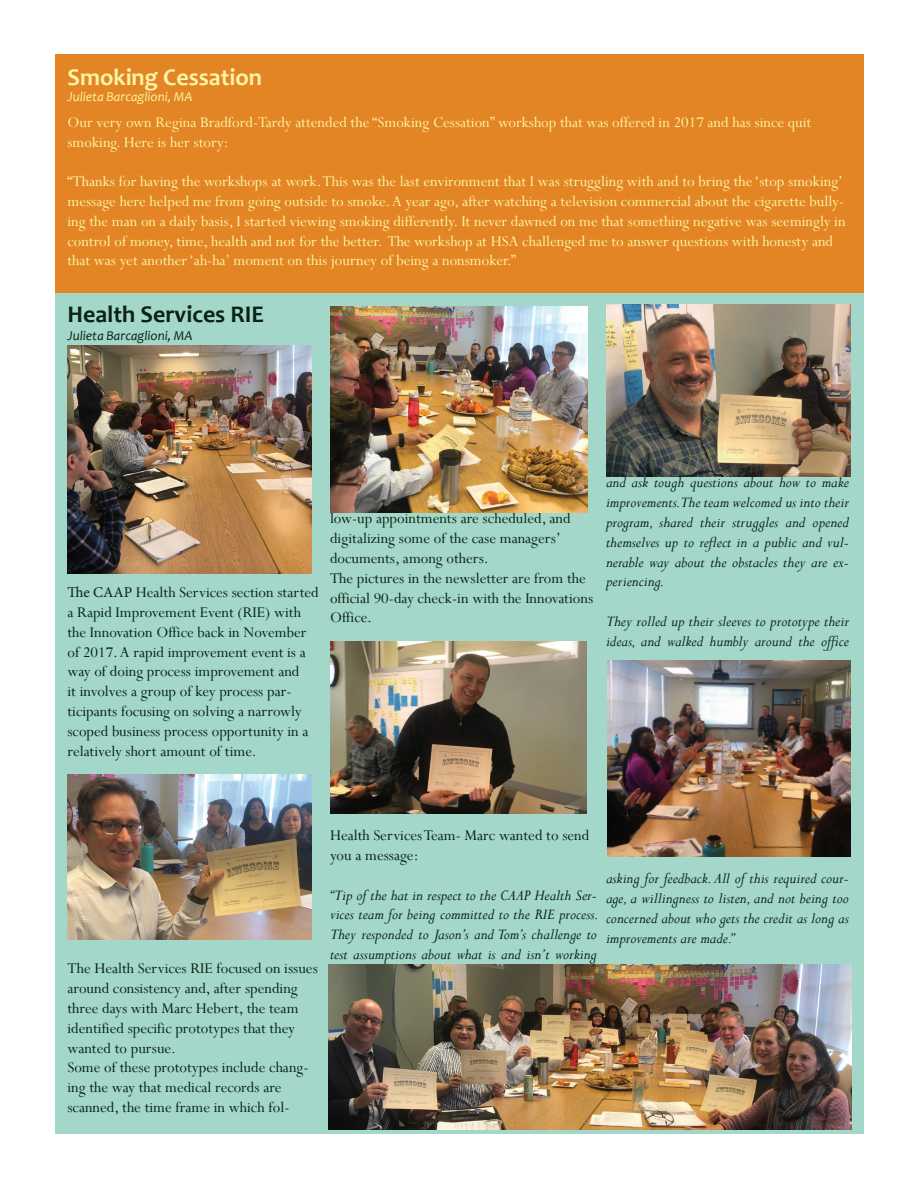
<style>
.page{position:relative;width:918px;height:1188px;background:#fff}
.page>*{position:absolute;margin:0;border:0;box-sizing:border-box;transform-origin:0 0}
.t1{font:700 24px "Candara";color:#0a2113}
.t2{font:700 24px "Candara";color:#fcf5a5}
.t3{font:16.5px/19.8px "Perpetua";color:#0a2113}
.t4{font:16.5px/19.8px "Perpetua";color:#fcf5a5}
.t5{font:italic 16.5px/19.8px "Perpetua";color:#0a2113;text-align:justify}
.t6{font:italic 13.5px "Candara";color:#0a2113}
.t7{font:italic 13.5px "Candara";color:#fcf5a5}
.s1{font-family:"Minion Pro";font-size:15px}
</style>
<div class="page">
<div style="left:56px;top:292px;width:808px;height:842px;background:#a2d7c9"></div>
<img style="left:68px;top:345px;width:244px;height:229px">
<img style="left:606px;top:305px;width:244px;height:172px">
<img style="left:330px;top:306px;width:258px;height:207px">
<div style="left:56px;top:54px;width:808px;height:238px;background:#e38525"></div>
<img style="left:328px;top:964px;width:524px;height:166px">
<img style="left:68px;top:774px;width:244px;height:165px">
<img style="left:330px;top:641px;width:257px;height:173px">
<img style="left:608px;top:660px;width:242px;height:197px">
<h1 class="t2" style="left:68px;top:62px;width:196px">Smoking Cessation</h1>
<p class="t7" style="left:68px;top:88px;width:127px">Julieta Barcaglioni, MA</p>
<p class="t4" style="left:68px;top:112px;width:745px">Our very own Regina Bradford-Tardy attended the “Smoking Cessation” workshop that was offered in 2017 and has since quit smoking. Here is her story:</p>
<p class="t4" style="left:68px;top:171px;width:780px">“Thanks for having the workshops at work. This was the last environment that I was struggling with and to bring the ‘stop smoking’ message here helped me from going outside to smoke. A year ago, after watching a television commercial about the cigarette bully&shy;ing the man on a daily basis, I started viewing smoking differently. It never dawned on me that something negative was seemingly in control of money, time, health and not for the better. The workshop at HSA challenged me to answer questions with honesty and that was yet another ‘ah-ha’ moment on this journey of being a nonsmoker.”</p>
<h1 class="t1" style="left:68px;top:299px;width:198px">Health Services RIE</h1>
<p class="t6" style="left:68px;top:327px;width:127px">Julieta Barcaglioni, MA</p>
<p class="t3" style="left:67px;top:582px;width:253px"><span class="s1">The CAAP</span> Health Services section started a Rapid Improvement Event (RIE) with the Innovation Office back in November of 2017. A rapid improvement event is a way of doing process improvement and<br>it involves a group of key process par&shy;ticipants focusing on solving a narrowly scoped business process opportunity in a relatively short amount of time.</p>
<p class="t3" style="left:330px;top:508px;width:265px">low-up appointments are scheduled, and digitalizing some of the case managers’ documents, among others.<br>The pictures in the newsletter are from the official 90-day check-in with the Innovations Office.</p>
<p class="t5" style="left:606px;top:472px;width:245px">and ask tough questions about how to make improvements.The team welcomed us into their program, shared their struggles and opened themselves up to reflect in a public and vul&shy;nerable way about the obstacles they are ex&shy;periencing.</p>
<p class="t5" style="left:606px;top:611px;width:244px">They rolled up their sleeves to prototype their ideas, and walked humbly around the office</p>
<p class="t3" style="left:67px;top:959px;width:252px">The Health Services RIE focused on issues around consistency and, after spending three days with Marc Hebert, the team identified specific prototypes that they wanted to pursue.<br>Some of these prototypes include chang&shy;ing the way that medical records are scanned, the time frame in which fol-</p>
<p class="t3" style="left:330px;top:825px;width:261px">Health Services Team- Marc wanted to send you a message:</p>
<p class="t5" style="left:330px;top:884px;width:270px">“Tip of the hat in respect to the CAAP Health Ser&shy;vices team for being committed to the RIE process.<br>They responded to Jason’s and Tom’s challenge to test assumptions about what is and isn’t working</p>
<p class="t5" style="left:606px;top:868px;width:245px">asking for feedback. All of this required cour&shy;age, a willingness to listen, and not being too concerned about who gets the credit as long as improvements are made.”</p>
</div>
